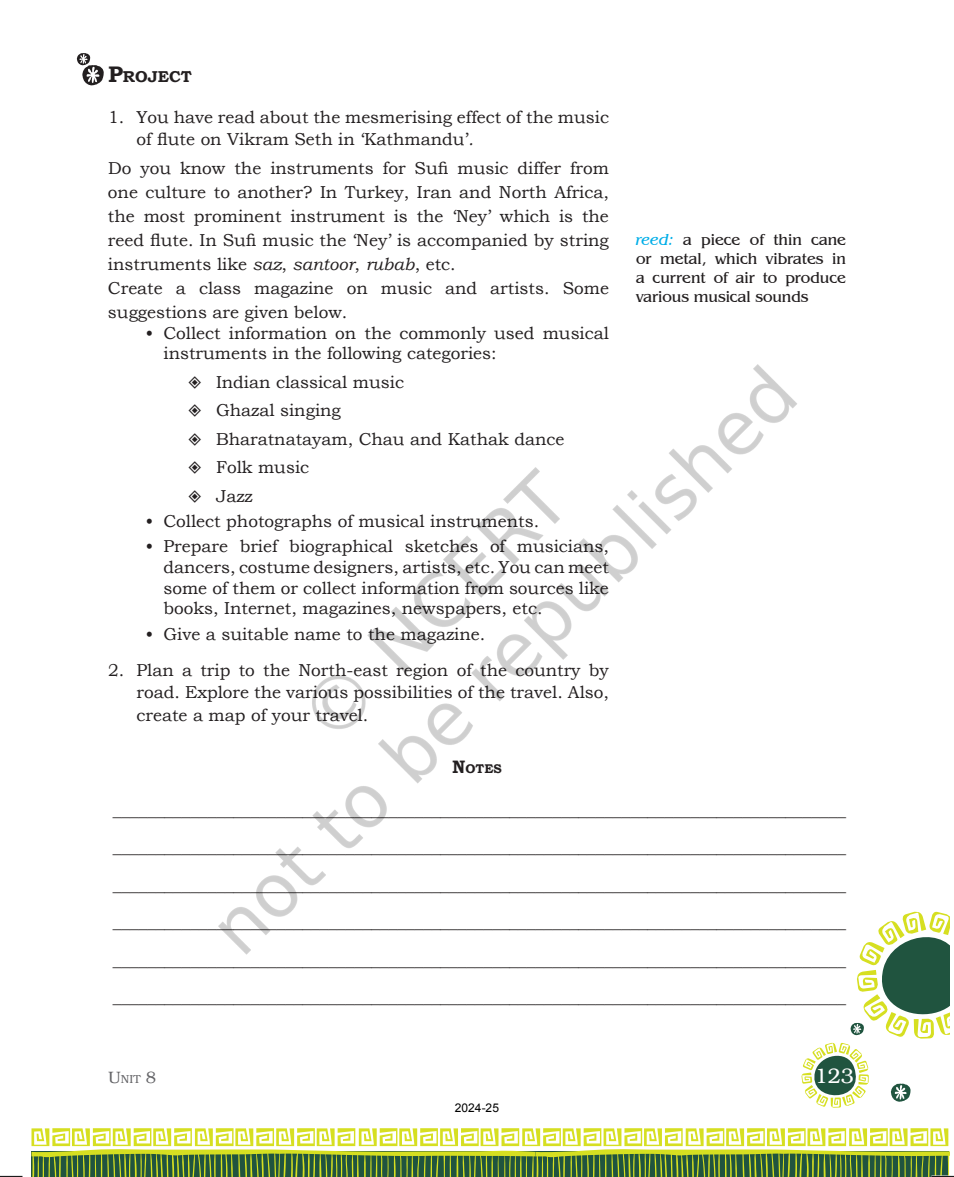
<style>
.page{position:relative;width:954px;height:1177px;background:#fff}
.page>*{position:absolute;margin:0;border:0;box-sizing:border-box;transform-origin:0 0}
.t1{font:21px "Bookman";color:#fff}
.t2{font:17.25px/24px "Bookman Old Style";color:#231f20}
.t3{font:15.75px/18.9px "Benguiat IT Cby BT";color:#231f20;text-align:justify}
.t4{font:700 15.75px "Bookman Old Style";color:#231f20}
.t5{font:700 12.6px "Bookman Old Style";color:#231f20}
.t6{font:12px "Arial";color:#000}
.t7{font:300 11.55px "Bookman";color:#636366}
.s1{font-size:22.5px}
.s2{font-style:italic}
.s3{font-size:18px}
.s4{font-style:italic;color:#00aee8}
.s5{font-size:16.5px}
</style>
<div class="page">
<svg style="left:934px;top:911px;width:15px;height:124px"></svg>
<svg style="left:0;top:1175px;width:20px;height:1px"></svg>
<svg style="left:31px;top:1128px;width:923px;height:49px"></svg>
<img style="left:20px;top:53px;width:914px;height:1123px">
<img style="left:116px;top:289px;width:699px;height:699px">
<svg style="left:189px;top:376px;width:12px;height:12px"></svg>
<svg style="left:189px;top:404px;width:12px;height:13px"></svg>
<svg style="left:189px;top:433px;width:12px;height:12px"></svg>
<svg style="left:189px;top:461px;width:12px;height:13px"></svg>
<svg style="left:189px;top:490px;width:12px;height:12px"></svg>
<p class="t4" style="left:108px;top:65px;width:85px"><span class="s1">P</span>ROJECT</p>
<p class="t2" style="left:136px;top:106px;width:474px;line-height:22.5px;text-indent:-28px">1. You have read about the mesmerising effect of the music of flute on Vikram Seth in ‘Kathmandu’<span class="s2">.</span></p>
<p class="t2" style="left:108px;top:156px;width:503px">Do you know the instruments for Sufi music differ from one culture to another? In Turkey, Iran and North Africa, the most prominent instrument is the ‘Ney’ which is the reed flute. In Sufi music the ‘Ney’ is accompanied by string instruments like <span class="s2">saz</span>, <span class="s2">santoor</span>, <span class="s2">rubab</span>, etc.<br>Create a class magazine on music and artists. Some suggestions are given below.</p>
<p class="t2" style="left:163px;top:322px;width:447px;line-height:20.7px;text-indent:-18px">• Collect information on the commonly used musical instruments in the following categories:</p>
<p class="t2" style="left:216px;top:368px;width:350px;line-height:28.5px">Indian classical music<br>Ghazal singing<br>Bharatnatayam, Chau and Kathak dance<br>Folk music<br>Jazz</p>
<p class="t2" style="left:146px;top:509px;width:395px">• Collect photographs of musical instruments.</p>
<p class="t2" style="left:163px;top:536px;width:447px;line-height:20.7px;text-align:justify;text-indent:-18px">• Prepare brief biographical sketches of musicians, dancers, costume designers, artists, etc. You can meet some of them or collect information from sources like books, Internet, magazines, newspapers, etc.</p>
<p class="t2" style="left:145px;top:621px;width:341px">• Give a suitable name to the magazine.</p>
<p class="t2" style="left:137px;top:658px;width:474px;line-height:22.5px;text-align:justify;text-indent:-28px">2. Plan a trip to the North-east region of the country by road. Explore the various possibilities of the travel. Also, create a map of your travel.</p>
<p class="t5" style="left:452px;top:759px;width:51px"><span class="s3">N</span>OTES</p>
<p class="t3" style="left:636px;top:230px;width:212px"><span class="s4">reed:</span> a piece of thin cane or metal, which vibrates in a current of air to produce various musical sounds</p>
<p class="t2" style="left:113px;top:791px;width:735px;line-height:37.5px;text-align:justify">_____________________________________________________________________________________ _____________________________________________________________________________________ _____________________________________________________________________________________ _____________________________________________________________________________________ _____________________________________________________________________________________ _____________________________________________________________________________________</p>
<p class="t7" style="left:108px;top:1072px;width:50px"><span class="s5">U</span>nit <span class="s5">8</span></p>
<p class="t1" style="left:815px;top:1063px;width:41px">123</p>
<p class="t6" style="left:455px;top:1099px;width:46px">2024-25</p>
</div>
